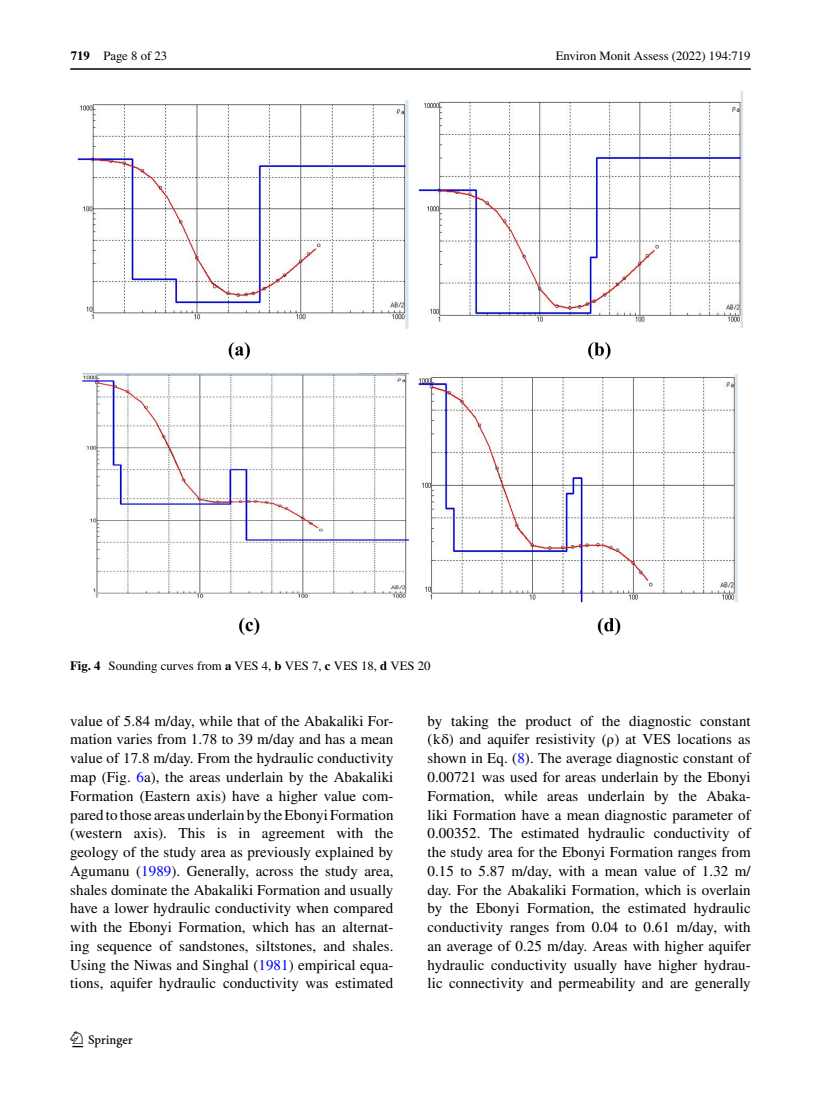
<style>
.page{position:relative;width:821px;height:1106px;background:#fff}
.page>*{position:absolute;margin:0;border:0;box-sizing:border-box;transform-origin:0 0}
.t1{font:22.5px "Springnew Regular 2";color:#000}
.t2{font:15px/18.8px "STIX Regular 2";letter-spacing:.005em;color:#000;text-align:justify}
.t3{font:12.75px "STIX Regular 2";color:#000}
.t4{font:12.75px "STIX Regular 3";color:#000}
.s1{font-family:"STIX Bold 2"}
.s2{font-family:"STIX";font-weight:700}
.s3{color:#00f}
.s4{font-family:"STIX Math Regular 17"}
.s5{font-family:"STIX Math Regular 18"}
</style>
<div class="page">
<hr style="left:70px;top:68px;width:680px;height:2px;background:#000">
<img style="left:77px;top:91px;width:666px;height:544px">
<p class="t4" style="left:71px;top:47px;width:98px"><span class="s1">719</span> Page 8 of 23</p>
<p class="t3" style="left:556px;top:47px;width:196px">Environ Monit Assess (2022) 194:719</p>
<p class="t3" style="left:70px;top:657px;width:362px"><span class="s2">Fig. 4</span> Sounding curves from <span class="s2">a</span> VES 4, <span class="s2">b</span> VES 7, <span class="s2">c</span> VES 18, <span class="s2">d</span> VES 20</p>
<p class="t2" style="left:70px;top:712px;width:325px">value of 5.84 m/day, while that of the Abakaliki For&shy;mation varies from 1.78 to 39 m/day and has a mean value of 17.8 m/day. From the hydraulic conductivity map (Fig. <span class="s3">6</span>a), the areas underlain by the Abakaliki Formation (Eastern axis) have a higher value com&shy;pared to those areas underlain by the Ebonyi Formation (western axis). This is in agreement with the geology of the study area as previously explained by Agumanu (<span class="s3">1989</span>). Generally, across the study area, shales dominate the Abakaliki Formation and usually have a lower hydraulic conductivity when compared with the Ebonyi Formation, which has an alternat&shy;ing sequence of sandstones, siltstones, and shales.<br>Using the Niwas and Singhal (<span class="s3">1981</span>) empirical equa&shy;tions, aquifer hydraulic conductivity was estimated</p>
<p class="t2" style="left:427px;top:712px;width:325px">by taking the product of the diagnostic constant (<span class="s4">kδ)</span> and aquifer resistivity (<span class="s5">ρ</span>) at VES locations as shown in Eq. (<span class="s3">8</span>). The average diagnostic constant of 0.00721 was used for areas underlain by the Ebonyi Formation, while areas underlain by the Abaka&shy;liki Formation have a mean diagnostic parameter of 0.00352. The estimated hydraulic conductivity of the study area for the Ebonyi Formation ranges from 0.15 to 5.87 m/day, with a mean value of 1.32 m/ day. For the Abakaliki Formation, which is overlain by the Ebonyi Formation, the estimated hydraulic conductivity ranges from 0.04 to 0.61 m/day, with an average of 0.25 m/day. Areas with higher aquifer hydraulic conductivity usually have higher hydrau&shy;lic connectivity and permeability and are generally</p>
<h1 class="t1" style="left:72px;top:1031px;width:62px">1 3</h1>
</div>
